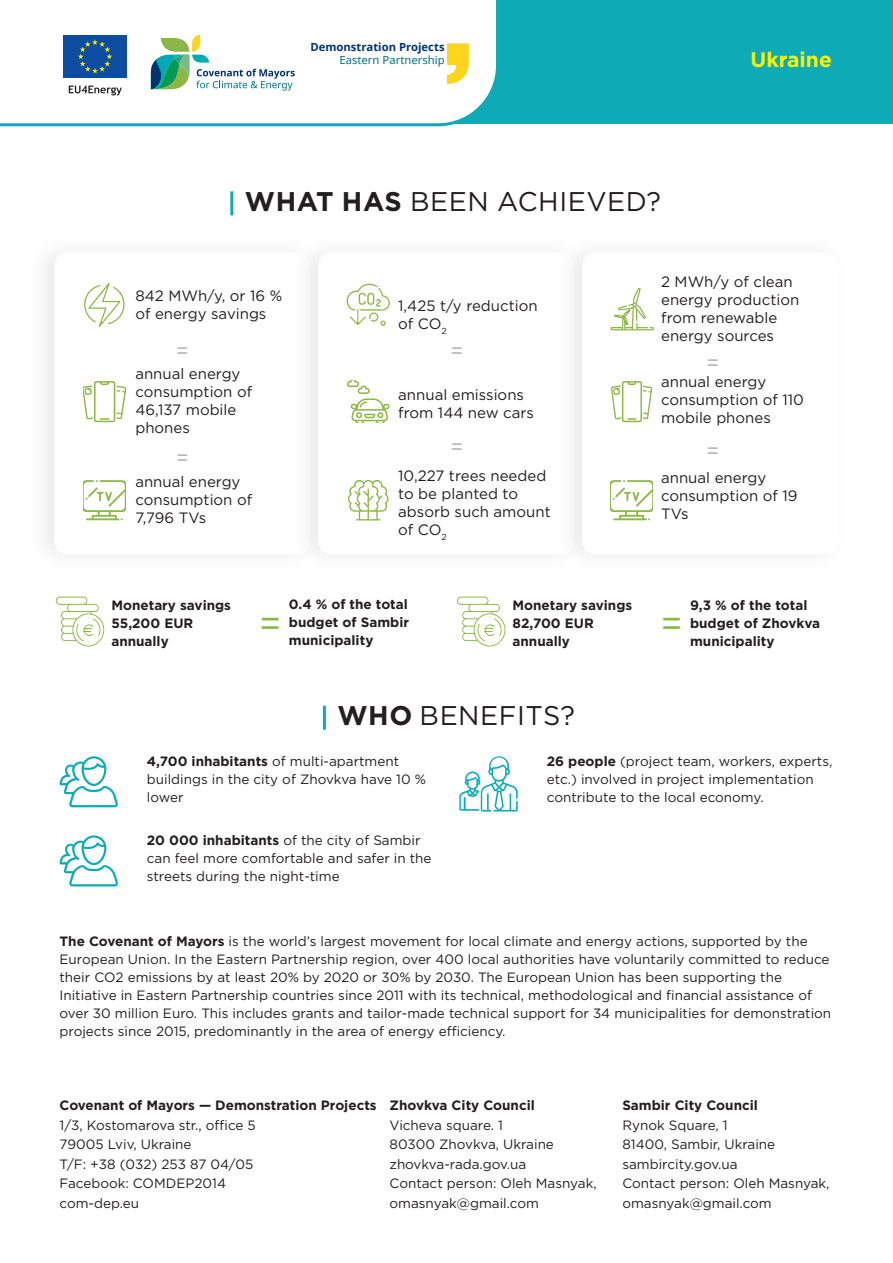
<style>
.page{position:relative;width:893px;height:1263px;background:#fff}
.page>*{position:absolute;margin:0;border:0;box-sizing:border-box;transform-origin:0 0}
.t1{font:36px "Gotham Pro";color:#8eb745}
.t2{font:27px "Gotham Pro";letter-spacing:.02em;color:#231f20}
.t3{font:700 21px "Gotham Pro";color:#fff101}
.t4{font:21px "Gotham Pro";color:#b2b3b7}
.t5{font:15px/18px "Gotham Pro";color:#231f20}
.t6{font:13.5px/18px "Gotham Pro";color:#231f20}
.t7{font:700 13.5px/18px "Gotham Pro";color:#231f20}
.t8{font:700 11.25px "Noto Sans";color:#013371}
.t9{font:11.25px "Noto Sans";color:#00718b}
.s1{font-weight:700}
</style>
<div class="page">
<div style="left:0;top:0;width:893px;height:124px;background:#0cabb6"></div>
<div style="left:0;top:0;width:496px;height:127px;background:#fff"></div>
<svg style="left:151px;top:34px;width:144px;height:57px;background:#c9e0d7"></svg>
<svg style="left:447px;top:43px;width:22px;height:41px"></svg>
<div style="left:63px;top:35px;width:64px;height:43px;background:#0d4da1"></div>
<svg style="left:78px;top:39px;width:34px;height:35px"></svg>
<svg style="left:69px;top:86px;width:53px;height:9px"></svg>
<div style="left:27px;top:234px;width:294px;height:339px;background:#fbfbfb"></div>
<div style="left:54px;top:252px;width:257px;height:302px;background:#fff;border-radius:13px"></div>
<div style="left:291px;top:234px;width:294px;height:339px;background:#fafafa"></div>
<div style="left:318px;top:252px;width:257px;height:302px;background:#fff;border-radius:13px"></div>
<div style="left:582px;top:252px;width:257px;height:302px;background:#fff;border-radius:13px"></div>
<hr style="left:230px;top:191px;width:3px;height:24px;background:#0cabb6">
<hr style="left:323px;top:706px;width:3px;height:24px;background:#0cabb6">
<svg style="left:83px;top:284px;width:42px;height:42px"></svg>
<svg style="left:55px;top:596px;width:50px;height:51px"></svg>
<svg style="left:457px;top:596px;width:49px;height:51px"></svg>
<svg style="left:83px;top:381px;width:43px;height:41px"></svg>
<svg style="left:83px;top:480px;width:43px;height:40px"></svg>
<svg style="left:347px;top:284px;width:42px;height:42px"></svg>
<svg style="left:347px;top:380px;width:42px;height:43px"></svg>
<svg style="left:348px;top:479px;width:40px;height:41px"></svg>
<svg style="left:611px;top:288px;width:42px;height:42px"></svg>
<svg style="left:611px;top:381px;width:41px;height:41px"></svg>
<svg style="left:610px;top:480px;width:43px;height:40px"></svg>
<svg style="left:459px;top:756px;width:59px;height:55px"></svg>
<svg style="left:59px;top:756px;width:59px;height:51px"></svg>
<svg style="left:59px;top:835px;width:59px;height:51px"></svg>
<p class="t8" style="left:310px;top:39px;width:136px">Demonstration Projects</p>
<p class="t9" style="left:340px;top:53px;width:107px">Eastern Partnership</p>
<p class="t2" style="left:245px;top:187px;width:418px"><span class="s1">WHAT HAS</span> BEEN ACHIEVED?</p>
<h3 class="t3" style="left:751px;top:48px;width:83px">Ukraine</h3>
<p class="t5" style="left:135px;top:287px;width:148px">842 MWh/y, or 16 % of energy savings</p>
<p class="t5" style="left:398px;top:296px;width:141px">1,425 t/y reduction of CO<sub>2</sub></p>
<p class="t4" style="left:176px;top:339px;width:15px">=</p>
<p class="t4" style="left:450px;top:339px;width:15px">=</p>
<p class="t5" style="left:135px;top:365px;width:118px">annual energy consumption of<br>46,137 mobile phones</p>
<p class="t4" style="left:176px;top:446px;width:15px">=</p>
<p class="t5" style="left:135px;top:473px;width:118px">annual energy consumption of<br>7,796 TVs</p>
<p class="t5" style="left:398px;top:385px;width:137px">annual emissions from 144 new cars</p>
<p class="t4" style="left:450px;top:435px;width:15px">=</p>
<p class="t5" style="left:398px;top:467px;width:154px">10,227 trees needed to be planted to absorb such amount of CO<sub>2</sub></p>
<p class="t5" style="left:661px;top:273px;width:140px">2 MWh/y of clean energy production from renewable energy sources</p>
<p class="t5" style="left:661px;top:372px;width:144px">annual energy consumption of 110 mobile phones</p>
<p class="t4" style="left:706px;top:351px;width:15px">=</p>
<p class="t4" style="left:706px;top:439px;width:15px">=</p>
<p class="t5" style="left:661px;top:469px;width:138px">annual energy consumption of 19<br>TVs</p>
<p class="t7" style="left:111px;top:595px;width:121px">Monetary savings<br>55,200 EUR</p>
<p class="t7" style="left:111px;top:631px;width:59px">annually</p>
<p class="t7" style="left:289px;top:594px;width:122px;text-align:justify">0.4 % of the total budget of Sambir municipality</p>
<p class="t7" style="left:690px;top:595px;width:131px">9,3 % of the total budget of Zhovkva</p>
<p class="t7" style="left:512px;top:595px;width:121px">Monetary savings<br>82,700 EUR</p>
<p class="t7" style="left:512px;top:631px;width:59px">annually</p>
<p class="t1" style="left:259px;top:603px;width:25px">=</p>
<p class="t1" style="left:660px;top:603px;width:25px">=</p>
<p class="t7" style="left:690px;top:631px;width:86px">municipality</p>
<p class="t2" style="left:337px;top:701px;width:239px"><span class="s1">WHO</span> BENEFITS?</p>
<p class="t6" style="left:147px;top:752px;width:281px"><span class="s1">4,700 inhabitants</span> of multi-apartment buildings in the city of Zhovkva have 10 % lower</p>
<p class="t6" style="left:147px;top:831px;width:286px"><span class="s1">20 000 inhabitants</span> of the city of Sambir can feel more comfortable and safer in the streets during the night-time</p>
<p class="t6" style="left:547px;top:752px;width:287px"><span class="s1">26 people</span> (project team, workers, experts, etc.) involved in project implementation contribute to the local economy.</p>
<p class="t6" style="left:60px;top:932px;width:773px"><span class="s1">The Covenant of Mayors</span> is the world’s largest movement for local climate and energy actions, supported by the European Union. In the Eastern Partnership region, over 400 local authorities have voluntarily committed to reduce their CO2 emissions by at least 20% by 2020 or 30% by 2030. The European Union has been supporting the Initiative in Eastern Partnership countries since 2011 with its technical, methodological and financial assistance of over 30 million Euro. This includes grants and tailor-made technical support for 34 municipalities for demonstration</p>
<p class="t6" style="left:60px;top:1022px;width:447px">projects since 2015, predominantly in the area of energy efficiency.</p>
<p class="t7" style="left:60px;top:1096px;width:319px">Covenant of Mayors — Demonstration Projects</p>
<p class="t6" style="left:60px;top:1116px;width:198px">1/3, Kostomarova str., office 5</p>
<p class="t6" style="left:60px;top:1135px;width:134px">79005 Lviv, Ukraine</p>
<p class="t6" style="left:60px;top:1155px;width:195px">T/F: +38 (032) 253 87 04/05</p>
<p class="t6" style="left:60px;top:1174px;width:168px">Facebook: COMDEP2014</p>
<p class="t6" style="left:60px;top:1194px;width:81px">com-dep.eu</p>
<p class="t7" style="left:389px;top:1096px;width:147px">Zhovkva City Council</p>
<p class="t6" style="left:389px;top:1116px;width:115px">Vicheva square. 1</p>
<p class="t6" style="left:389px;top:1135px;width:166px">80300 Zhovkva, Ukraine</p>
<p class="t6" style="left:389px;top:1155px;width:138px">zhovkva-rada.gov.ua</p>
<p class="t6" style="left:389px;top:1174px;width:209px">Contact person: Oleh Masnyak,</p>
<p class="t6" style="left:389px;top:1194px;width:151px">omasnyak@gmail.com</p>
<p class="t7" style="left:622px;top:1096px;width:137px">Sambir City Council</p>
<p class="t6" style="left:622px;top:1116px;width:107px">Rynok Square, 1</p>
<p class="t6" style="left:622px;top:1135px;width:154px">81400, Sambir, Ukraine</p>
<p class="t6" style="left:622px;top:1155px;width:117px">sambircity.gov.ua</p>
<p class="t6" style="left:622px;top:1174px;width:209px">Contact person: Oleh Masnyak,</p>
<p class="t6" style="left:622px;top:1194px;width:151px">omasnyak@gmail.com</p>
</div>
